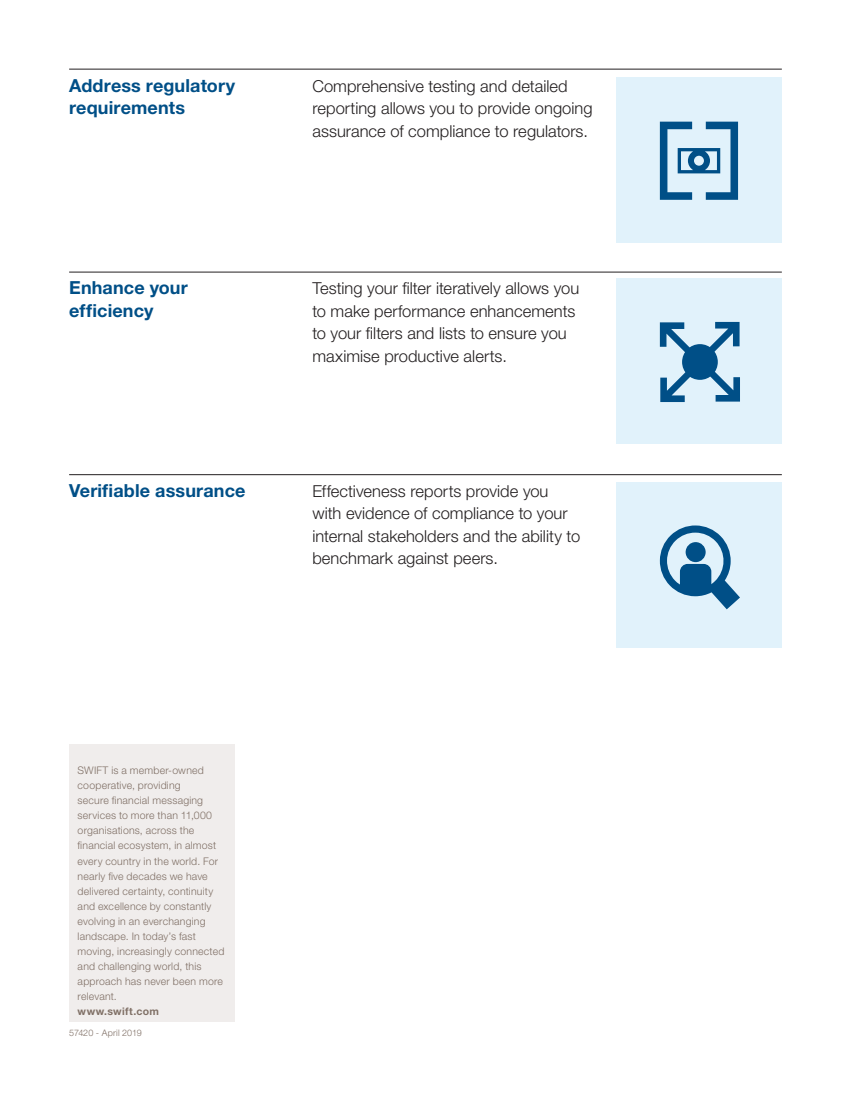
<style>
.page{position:relative;width:851px;height:1106px;background:#fff}
.page>*{position:absolute;margin:0;border:0;box-sizing:border-box;transform-origin:0 0}
.t1{font:700 18px/22.5px "Helvetica Neue LT Std";letter-spacing:.01em;color:#004f87}
.t2{font:300 16.5px/22.5px "Helvetica Neue LT Std";color:#231f20}
.Boilerplate{font:300 10.5px/15px "Helvetica Neue LT Std";letter-spacing:.02em;color:#807066}
.Boilerplate-2{font:700 10.5px "Helvetica Neue LT Std";letter-spacing:.03em;color:#807066}
.t3{font:300 9px "Helvetica Neue LT Std";letter-spacing:.005em;color:#807066}
</style>
<div class="page">
<hr style="left:69px;top:69px;width:712px;height:1px;background:#231f20">
<hr style="left:69px;top:272px;width:712px;height:1px;background:#231f20">
<hr style="left:69px;top:474px;width:712px;height:1px;background:#231f20">
<div style="left:69px;top:747px;width:165px;height:19px;background:#f0edec"></div>
<div style="left:69px;top:762px;width:165px;height:244px;background:#f0edec"></div>
<div style="left:69px;top:1002px;width:165px;height:19px;background:#f0edec"></div>
<div style="left:616px;top:77px;width:165px;height:165px;background:#e1f2fb"></div>
<div style="left:616px;top:278px;width:165px;height:166px;background:#e1f2fb"></div>
<div style="left:616px;top:482px;width:165px;height:166px;background:#e1f2fb"></div>
<svg style="left:659px;top:122px;width:79px;height:78px"></svg>
<svg style="left:660px;top:371px;width:31px;height:31px"></svg>
<svg style="left:709px;top:371px;width:30px;height:30px"></svg>
<svg style="left:708px;top:322px;width:31px;height:30px"></svg>
<svg style="left:659px;top:322px;width:30px;height:31px"></svg>
<div style="left:682px;top:344px;width:35px;height:36px;background:#004f87;border-radius:50%"></div>
<svg style="left:659px;top:525px;width:80px;height:84px"></svg>
<p class="t1" style="left:69px;top:74px;width:167px">Address regulatory requirements</p>
<p class="t2" style="left:312px;top:74px;width:282px">Comprehensive testing and detailed reporting allows you to provide ongoing assurance of compliance to regulators.</p>
<p class="t1" style="left:69px;top:276px;width:120px">Enhance your efficiency</p>
<p class="t2" style="left:312px;top:277px;width:268px">Testing your filter iteratively allows you to make performance enhancements to your filters and lists to ensure you maximise productive alerts.</p>
<p class="t1" style="left:69px;top:479px;width:178px">Verifiable assurance</p>
<p class="t2" style="left:312px;top:479px;width:269px">Effectiveness reports provide you with evidence of compliance to your internal stakeholders and the ability to benchmark against peers.</p>
<p class="Boilerplate" style="left:78px;top:763px;width:148px">SWIFT is a member-owned cooperative, providing<br>secure financial messaging services to more than 11,000 organisations, across the financial ecosystem, in almost every country in the world. For nearly five decades we have delivered certainty, continuity and excellence by constantly evolving in an everchanging landscape. In today’s fast moving, increasingly connected and challenging world, this approach has never been more relevant.</p>
<p class="Boilerplate-2" style="left:78px;top:1004px;width:83px">www.swift.com</p>
<p class="t3" style="left:69px;top:1027px;width:74px">57420 - April 2019</p>
</div>
